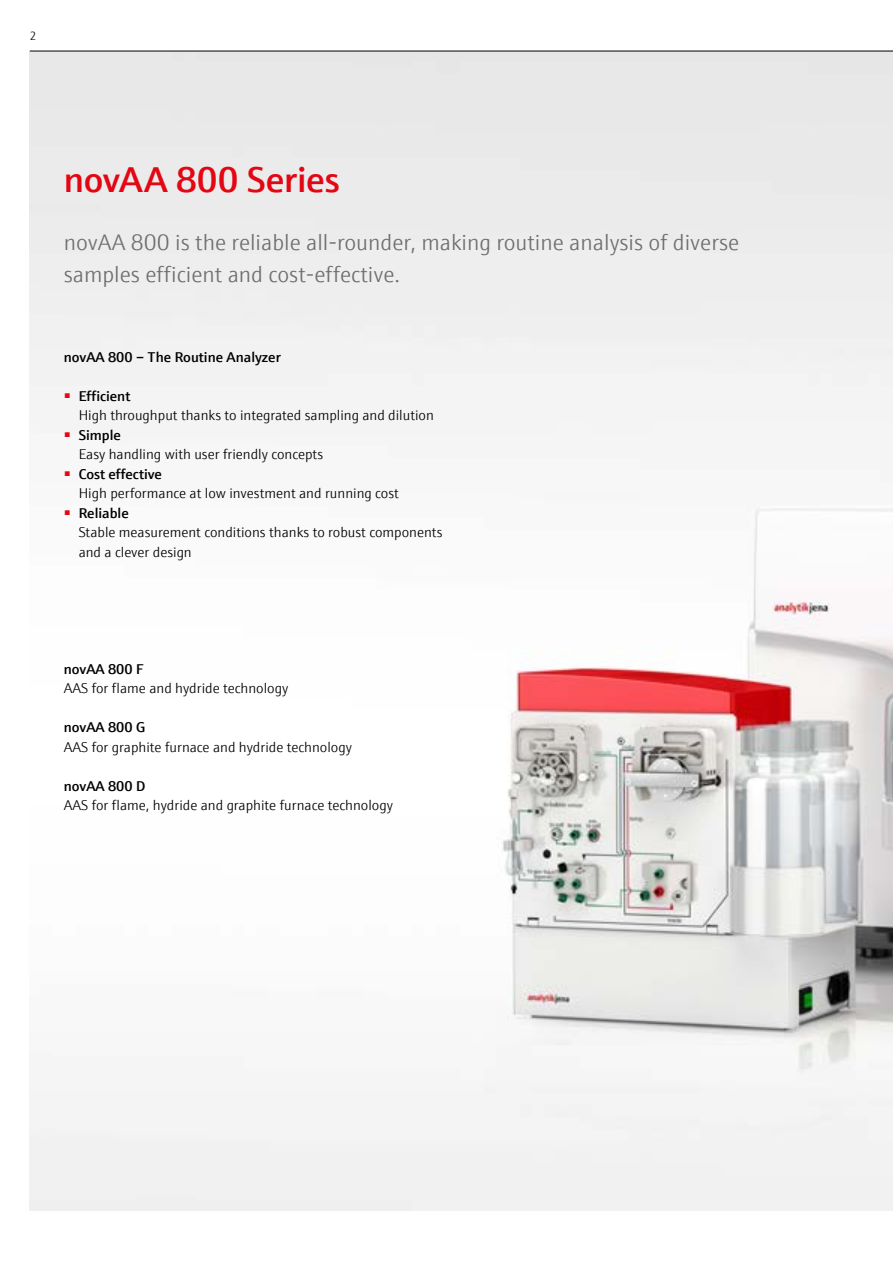
<style>
.page{position:relative;width:893px;height:1263px;background:#fff}
.page>*{position:absolute;margin:0;border:0;box-sizing:border-box;transform-origin:0 0}
.t1{font:600 36px "E+H Sans";letter-spacing:-.005em;color:#e30613}
.t2{font:300 22.5px/32.4px "E+H Sans";color:#706f6f}
.t3{font:300 14.25px/19.5px "E+H Sans";color:#000}
.t4{font:600 14.25px "E+H Sans";color:#000}
.t5{font:300 12px "E+H Sans";color:#000}
.s1{font-weight:600}
</style>
<div class="page">
<img style="left:30px;top:52px;width:863px;height:1159px">
<hr style="left:30px;top:51px;width:863px;height:1px;background:#000">
<p class="t5" style="left:30px;top:27px;width:8px">2</p>
<h1 class="t1" style="left:64px;top:152px;width:277px">novAA 800 Series</h1>
<h2 class="t2" style="left:64px;top:224px;width:677px">novAA 800 is the reliable all-rounder, making routine analysis of diverse samples efficient and cost-effective.</h2>
<p class="t4" style="left:64px;top:346px;width:219px">novAA 800 – The Routine Analyzer</p>
<p class="t3" style="left:79px;top:385px;width:357px;text-indent:-15px"><sup>■</sup> <span class="s1">Efficient<br></span>High throughput thanks to integrated sampling and dilution</p>
<p class="t3" style="left:79px;top:424px;width:246px;text-indent:-15px"><sup>■</sup> <span class="s1">Simple<br></span>Easy handling with user friendly concepts</p>
<p class="t3" style="left:79px;top:463px;width:322px;text-indent:-15px"><sup>■</sup> <span class="s1">Cost effective<br></span>High performance at low investment and running cost</p>
<p class="t3" style="left:79px;top:502px;width:365px;text-indent:-15px"><sup>■</sup> <span class="s1">Reliable<br></span>Stable measurement conditions thanks to robust components and a clever design</p>
<p class="t4" style="left:64px;top:658px;width:81px">novAA 800 F</p>
<p class="t3" style="left:64px;top:678px;width:226px">AAS for flame and hydride technology</p>
<p class="t4" style="left:64px;top:717px;width:83px">novAA 800 G</p>
<p class="t3" style="left:64px;top:736px;width:290px">AAS for graphite furnace and hydride technology</p>
<p class="t4" style="left:64px;top:775px;width:83px">novAA 800 D</p>
<p class="t3" style="left:64px;top:795px;width:331px">AAS for flame, hydride and graphite furnace technology</p>
</div>
